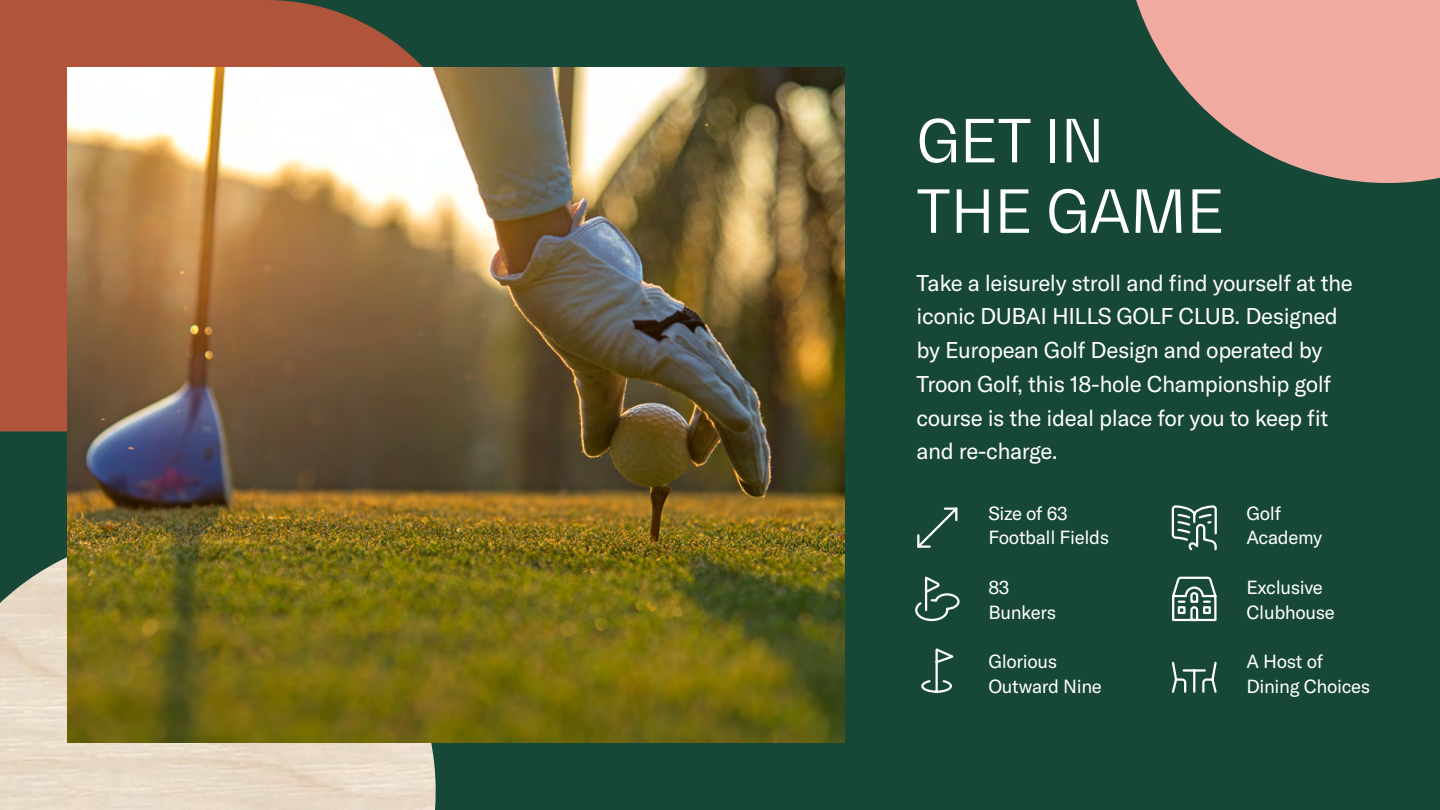
<style>
.page{position:relative;width:1440px;height:810px;background:#174736}
.page>*{position:absolute;margin:0;border:0;box-sizing:border-box;transform-origin:0 0}
.t1{font:58.72px/70.5px "Bw Gradual";letter-spacing:.01em;color:#fff}
.t2{font:22.5px/33.8px "GT America";letter-spacing:-.02em;color:#fff}
.t3{font:18.75px/24.8px "GT America";letter-spacing:-.02em;color:#fff}
</style>
<div class="page">
<svg style="left:0;top:0;width:482px;height:431px;fill:#b0543b"></svg>
<img style="left:0;top:532px;width:436px;height:278px">
<img style="left:68px;top:68px;width:776px;height:674px">
<svg style="left:917px;top:507px;width:41px;height:41px"></svg>
<svg style="left:915px;top:576px;width:45px;height:46px"></svg>
<svg style="left:921px;top:648px;width:33px;height:45px"></svg>
<svg style="left:1171px;top:505px;width:46px;height:117px"></svg>
<svg style="left:1172px;top:661px;width:45px;height:32px"></svg>
<svg style="left:1136px;top:0;width:304px;height:183px;fill:#f2aba3"></svg>
<h1 class="t1" style="left:916px;top:104px;width:309px">GET IN<br>THE GAME</h1>
<p class="t2" style="left:916px;top:266px;width:438px">Take a leisurely stroll and find yourself at the iconic DUBAI HILLS GOLF CLUB. Designed by European Golf Design and operated by Troon Golf, this 18-hole Championship golf course is the ideal place for you to keep fit and re-charge.</p>
<p class="t3" style="left:988px;top:501px;width:122px">Size of 63<br>Football Fields</p>
<p class="t3" style="left:988px;top:575px;width:69px">83<br>Bunkers</p>
<p class="t3" style="left:988px;top:649px;width:115px">Glorious<br>Outward Nine</p>
<p class="t3" style="left:1246px;top:501px;width:77px">Golf<br>Academy</p>
<p class="t3" style="left:1246px;top:575px;width:90px">Exclusive<br>Clubhouse</p>
<p class="t3" style="left:1246px;top:649px;width:125px">A Host of<br>Dining Choices</p>
</div>
